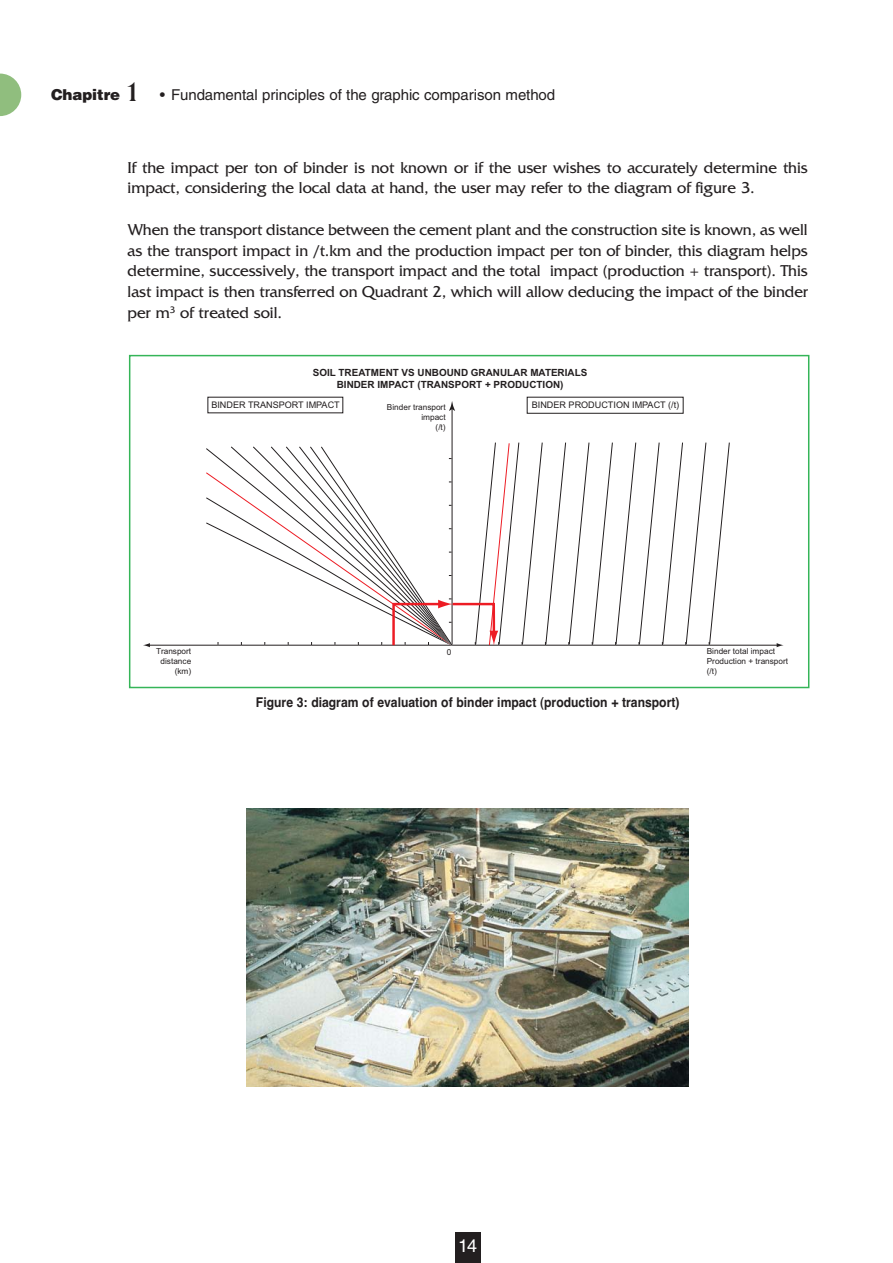
<style>
.page{position:relative;width:893px;height:1263px;background:#fff}
.page>*{position:absolute;margin:0;border:0;box-sizing:border-box;transform-origin:0 0}
.t1{font:18px "Helvetica";color:#fff}
.t2{font:16.5px/20.7px "Friz Quadrata";letter-spacing:-.005em;color:#231f20}
.t3{font:15px "Helvetica";letter-spacing:-.005em;color:#231f20}
.t4{font:700 13.5px "Helvetica";color:#231f20;scale:.9 1}
.t5{font:700 9.9px/11.9px "Arial";color:#231f20;text-align:center}
.t6{font:9.15px "Arial";color:#231f20}
.t7{font:8.25px/9.9px "Arial";color:#231f20;text-align:right}
.s1{font-weight:900}
.s2{font-family:"Friz Quadrata";font-size:27px}
</style>
<div class="page">
<div style="left:455px;top:1232px;width:25px;height:31px;background:#231f20"></div>
<svg style="left:0;top:74px;width:21px;height:42px"></svg>
<hr style="left:149px;top:645px;width:629px;height:1px;background:#231f20">
<svg style="left:777px;top:643px;width:7px;height:4px"></svg>
<svg style="left:143px;top:643px;width:7px;height:4px"></svg>
<hr style="left:452px;top:408px;width:1px;height:238px;background:#231f20">
<svg style="left:449px;top:401px;width:6px;height:10px"></svg>
<div style="left:527px;top:397px;width:157px;height:17px;border:1px solid #231f20"></div>
<svg style="left:206px;top:442px;width:524px;height:204px"></svg>
<div style="left:129px;top:355px;width:680px;height:333px;border:2px solid #35b558"></div>
<img style="left:247px;top:808px;width:442px;height:278px">
<p class="t3" style="left:51px;top:89px;width:506px"><span class="s1">Chapitre</span> <span class="s2">1</span> • Fundamental principles of the graphic comparison method</p>
<p class="t2" style="left:128px;top:158px;width:682px">If the impact per ton of binder is not known or if the user wishes to accurately determine this impact, considering the local data at hand, the user may refer to the diagram of figure 3.</p>
<p class="t2" style="left:128px;top:221px;width:682px;text-align:justify">When the transport distance between the cement plant and the construction site is known, as well as the transport impact in /t.km and the production impact per ton of binder, this diagram helps determine, successively, the transport impact and the total impact (production + transport). This last impact is then transferred on Quadrant 2, which will allow deducing the impact of the binder per m<sup>3</sup> of treated soil.</p>
<p class="t5" style="left:313px;top:367px;width:276px">SOIL TREATMENT VS UNBOUND GRANULAR MATERIALS<br>BINDER IMPACT (TRANSPORT + PRODUCTION)</p>
<p class="t6" style="left:211px;top:402px;width:130px">BINDER TRANSPORT IMPACT</p>
<p class="t6" style="left:532px;top:402px;width:149px">BINDER PRODUCTION IMPACT (/t)</p>
<p class="t7" style="left:387px;top:403px;width:60px">Binder transport impact<br>(/t)</p>
<p class="t7" style="left:156px;top:647px;width:37px">Transport distance (km)</p>
<p class="t7" style="left:447px;top:648px;width:6px">0</p>
<p class="t4" style="left:256px;top:697px;width:472px">Figure 3: diagram of evaluation of binder impact (production + transport)</p>
<p class="t7" style="left:707px;top:647px;width:83px;text-align:left">Binder total impact<br>Production + transport (/t)</p>
<p class="t1" style="left:458px;top:1239px;width:21px">14</p>
</div>
